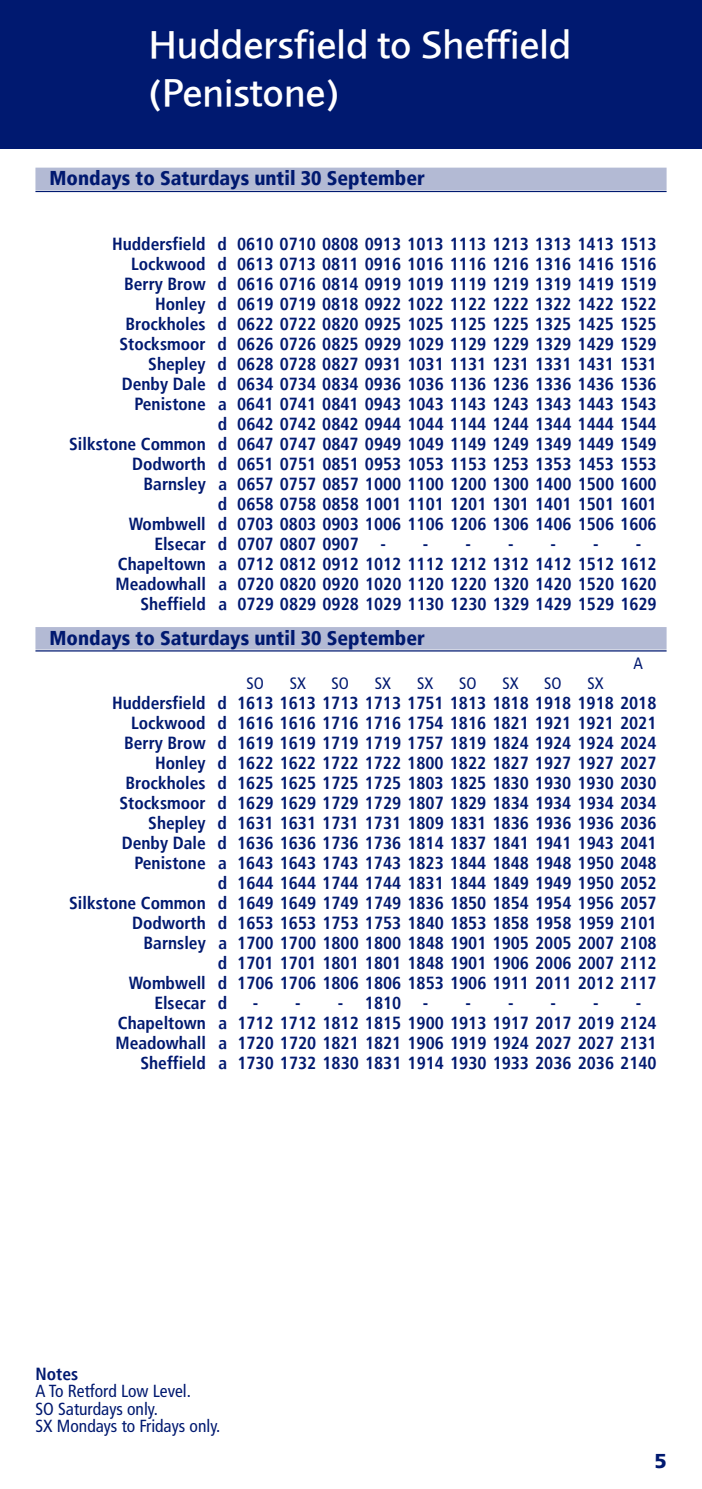
<style>
.page{position:relative;width:702px;height:1489px;background:#fff}
.page>*{position:absolute;margin:0;border:0;box-sizing:border-box;transform-origin:0 0}
.t1{font:500 40px/48px "Foundry Sans";color:#fff}
.t2{font:900 condensed 20px "Frutiger LT";color:#001970}
.t3{font:900 20px "Frutiger LT";color:#001970}
.t4{font:700 condensed 17.5px "Frutiger LT";color:#001970}
.t5{font:condensed 17.5px/17.5px "Frutiger LT";color:#001970}
.t6{font:condensed 16.5px "Frutiger LT";color:#001970}
</style>
<div class="page">
<div style="left:0;top:0;width:702px;height:149px;background:#001970"></div>
<div style="left:35px;top:168px;width:631px;height:22px;background:#b3bad4"></div>
<hr style="left:35px;top:191px;width:631px;height:1px;background:#001970">
<div style="left:35px;top:627px;width:631px;height:22px;background:#b3bad4"></div>
<hr style="left:35px;top:650px;width:631px;height:1px;background:#001970">
<h1 class="t1" style="left:149px;top:20px;width:424px">Huddersfield to Sheffield (Penistone)</h1>
<p class="t2" style="left:50px;top:166px;width:377px">Mondays to Saturdays until 30 September</p>
<p class="t4" style="left:112px;top:233px;width:546px">Huddersfield d 0610 0710 0808 0913 1013 1113 1213 1313 1413 1513</p>
<p class="t4" style="left:131px;top:253px;width:527px">Lockwood d 0613 0713 0811 0916 1016 1116 1216 1316 1416 1516</p>
<p class="t4" style="left:124px;top:273px;width:534px">Berry Brow d 0616 0716 0814 0919 1019 1119 1219 1319 1419 1519</p>
<p class="t4" style="left:155px;top:293px;width:503px">Honley d 0619 0719 0818 0922 1022 1122 1222 1322 1422 1522</p>
<p class="t4" style="left:125px;top:313px;width:532px">Brockholes d 0622 0722 0820 0925 1025 1125 1225 1325 1425 1525</p>
<p class="t4" style="left:119px;top:333px;width:538px">Stocksmoor d 0626 0726 0825 0929 1029 1129 1229 1329 1429 1529</p>
<p class="t4" style="left:148px;top:353px;width:509px">Shepley d 0628 0728 0827 0931 1031 1131 1231 1331 1431 1531</p>
<p class="t4" style="left:122px;top:373px;width:536px">Denby Dale d 0634 0734 0834 0936 1036 1136 1236 1336 1436 1536</p>
<p class="t4" style="left:134px;top:393px;width:523px">Penistone a 0641 0741 0841 0943 1043 1143 1243 1343 1443 1543</p>
<p class="t4" style="left:218px;top:413px;width:440px">d 0642 0742 0842 0944 1044 1144 1244 1344 1444 1544</p>
<p class="t4" style="left:69px;top:433px;width:589px">Silkstone Common d 0647 0747 0847 0949 1049 1149 1249 1349 1449 1549</p>
<p class="t4" style="left:132px;top:453px;width:526px">Dodworth d 0651 0751 0851 0953 1053 1153 1253 1353 1453 1553</p>
<p class="t4" style="left:143px;top:473px;width:514px">Barnsley a 0657 0757 0857 1000 1100 1200 1300 1400 1500 1600</p>
<p class="t4" style="left:218px;top:493px;width:440px">d 0658 0758 0858 1001 1101 1201 1301 1401 1501 1601</p>
<p class="t4" style="left:129px;top:513px;width:529px">Wombwell d 0703 0803 0903 1006 1106 1206 1306 1406 1506 1606</p>
<p class="t4" style="left:154px;top:533px;width:233px">Elsecar d 0707 0807 0907 -</p>
<p class="t4" style="left:423px;top:533px;width:50px">- -</p>
<p class="t4" style="left:508px;top:533px;width:50px">- -</p>
<p class="t4" style="left:593px;top:533px;width:50px">- -</p>
<p class="t4" style="left:118px;top:553px;width:540px">Chapeltown a 0712 0812 0912 1012 1112 1212 1312 1412 1512 1612</p>
<p class="t4" style="left:115px;top:573px;width:542px">Meadowhall a 0720 0820 0920 1020 1120 1220 1320 1420 1520 1620</p>
<p class="t4" style="left:140px;top:593px;width:518px">Sheffield a 0729 0829 0928 1029 1130 1230 1329 1429 1529 1629</p>
<p class="t2" style="left:50px;top:625px;width:377px">Mondays to Saturdays until 30 September</p>
<p class="t6" style="left:633px;top:654px;width:11px">A</p>
<p class="t6" style="left:246px;top:674px;width:19px">SO</p>
<p class="t6" style="left:290px;top:674px;width:18px">SX</p>
<p class="t6" style="left:331px;top:674px;width:19px">SO</p>
<p class="t6" style="left:375px;top:674px;width:18px">SX</p>
<p class="t6" style="left:417px;top:674px;width:18px">SX</p>
<p class="t6" style="left:459px;top:674px;width:19px">SO</p>
<p class="t6" style="left:502px;top:674px;width:18px">SX</p>
<p class="t6" style="left:544px;top:674px;width:19px">SO</p>
<p class="t6" style="left:587px;top:674px;width:18px">SX</p>
<p class="t4" style="left:112px;top:692px;width:546px">Huddersfield d 1613 1613 1713 1713 1751 1813 1818 1918 1918 2018</p>
<p class="t4" style="left:131px;top:712px;width:527px">Lockwood d 1616 1616 1716 1716 1754 1816 1821 1921 1921 2021</p>
<p class="t4" style="left:124px;top:732px;width:534px">Berry Brow d 1619 1619 1719 1719 1757 1819 1824 1924 1924 2024</p>
<p class="t4" style="left:155px;top:752px;width:503px">Honley d 1622 1622 1722 1722 1800 1822 1827 1927 1927 2027</p>
<p class="t4" style="left:125px;top:772px;width:532px">Brockholes d 1625 1625 1725 1725 1803 1825 1830 1930 1930 2030</p>
<p class="t4" style="left:119px;top:792px;width:538px">Stocksmoor d 1629 1629 1729 1729 1807 1829 1834 1934 1934 2034</p>
<p class="t4" style="left:148px;top:812px;width:509px">Shepley d 1631 1631 1731 1731 1809 1831 1836 1936 1936 2036</p>
<p class="t4" style="left:122px;top:832px;width:536px">Denby Dale d 1636 1636 1736 1736 1814 1837 1841 1941 1943 2041</p>
<p class="t4" style="left:134px;top:852px;width:523px">Penistone a 1643 1643 1743 1743 1823 1844 1848 1948 1950 2048</p>
<p class="t4" style="left:218px;top:872px;width:440px">d 1644 1644 1744 1744 1831 1844 1849 1949 1950 2052</p>
<p class="t4" style="left:69px;top:892px;width:589px">Silkstone Common d 1649 1649 1749 1749 1836 1850 1854 1954 1956 2057</p>
<p class="t4" style="left:132px;top:912px;width:526px">Dodworth d 1653 1653 1753 1753 1840 1853 1858 1958 1959 2101</p>
<p class="t4" style="left:143px;top:932px;width:514px">Barnsley a 1700 1700 1800 1800 1848 1901 1905 2005 2007 2108</p>
<p class="t4" style="left:218px;top:952px;width:440px">d 1701 1701 1801 1801 1848 1901 1906 2006 2007 2112</p>
<p class="t4" style="left:129px;top:972px;width:529px">Wombwell d 1706 1706 1806 1806 1853 1906 1911 2011 2012 2117</p>
<p class="t4" style="left:154px;top:992px;width:74px">Elsecar d</p>
<p class="t4" style="left:253px;top:992px;width:50px">- -</p>
<p class="t4" style="left:338px;top:992px;width:92px">- 1810 -</p>
<p class="t4" style="left:465px;top:992px;width:50px">- -</p>
<p class="t4" style="left:550px;top:992px;width:50px">- -</p>
<p class="t4" style="left:635px;top:992px;width:7px">-</p>
<p class="t4" style="left:118px;top:1012px;width:540px">Chapeltown a 1712 1712 1812 1815 1900 1913 1917 2017 2019 2124</p>
<p class="t4" style="left:115px;top:1032px;width:542px">Meadowhall a 1720 1720 1821 1821 1906 1919 1924 2027 2027 2131</p>
<p class="t4" style="left:140px;top:1052px;width:518px">Sheffield a 1730 1732 1830 1831 1914 1930 1933 2036 2036 2140</p>
<p class="t4" style="left:35px;top:1363px;width:44px">Notes</p>
<p class="t5" style="left:35px;top:1382px;width:186px">A To Retford Low Level.<br>SO Saturdays only.<br>SX Mondays to Fridays only.</p>
<p class="t3" style="left:654px;top:1448px;width:14px">5</p>
</div>
